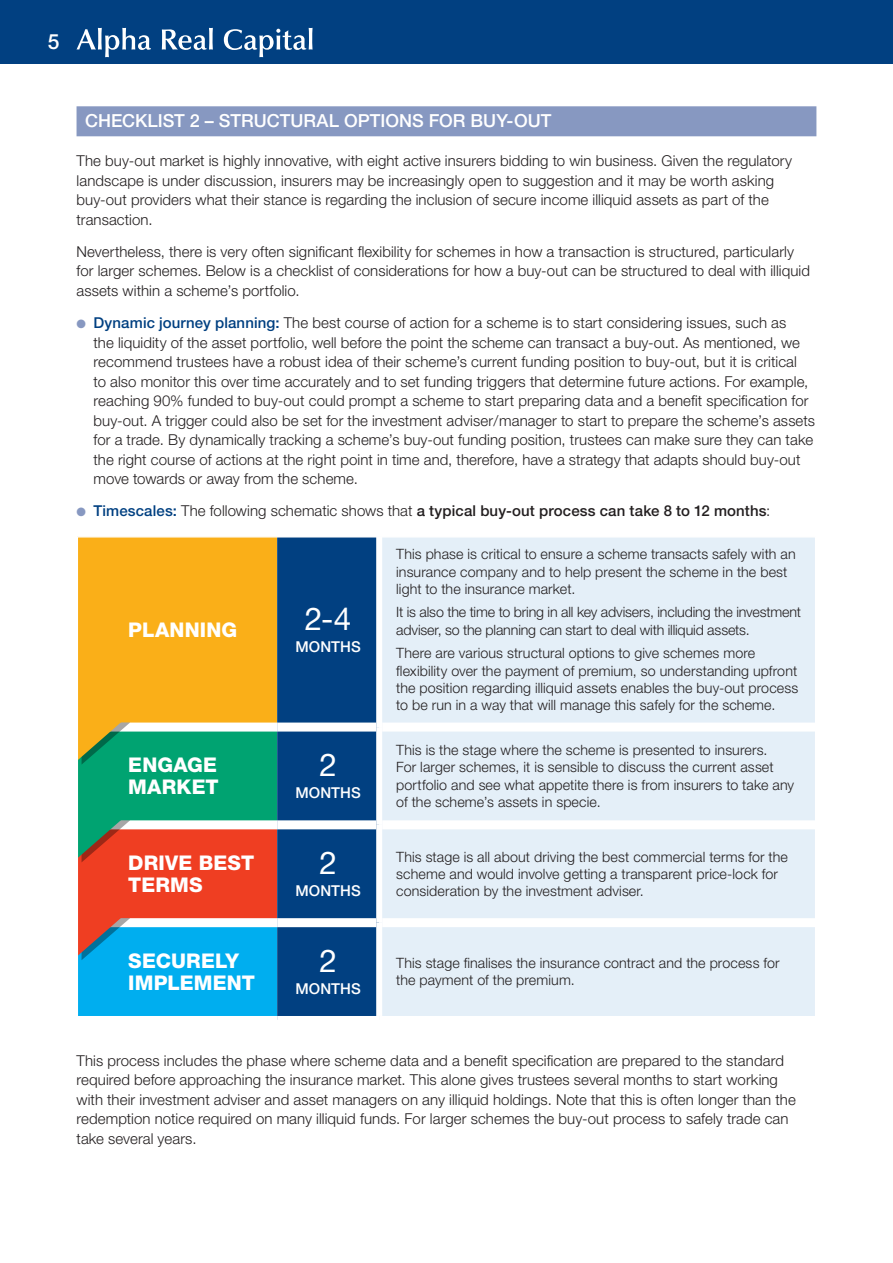
<style>
.page{position:relative;width:893px;height:1263px;background:#fff}
.page>*{position:absolute;margin:0;border:0;box-sizing:border-box;transform-origin:0 0}
.t1{font:31.5px "Helvetica Neue LT Std";color:#fff}
.t2{font:500 21px "Helvetica Neue LT Std";color:#fff}
.t3{font:800 20.25px/22.5px "Helvetica Neue LT Std";letter-spacing:.01em;color:#fff}
.Header_3_Reverse{font:500 18px "Helvetica Neue LT Std";color:#fff}
.Body_-_text{font:300 15px/19.5px "Helvetica Neue LT Std";letter-spacing:.005em;color:#231f20}
.t4{font:500 15px "Helvetica Neue LT Std";letter-spacing:.01em;color:#231f20}
.t5{font:500 15px "Helvetica Neue LT Std";letter-spacing:.01em;color:#fff}
.t6{font:300 14.25px/17.2px "Helvetica Neue LT Std";letter-spacing:.005em;color:#231f20}
.s1{color:#8798c1}
.s2{font-weight:500;color:#014081}
.s3{color:#014081}
.s4{font-weight:300}
</style>
<div class="page">
<div style="left:0;top:0;width:893px;height:64px;background:#014081"></div>
<svg style="left:77px;top:28px;width:74px;height:29px"></svg>
<svg style="left:162px;top:28px;width:51px;height:22px"></svg>
<svg style="left:224px;top:28px;width:89px;height:29px"></svg>
<div style="left:77px;top:106px;width:739px;height:30px;background:#8798c1"></div>
<div style="left:77px;top:537px;width:200px;height:190px;background:#faaf18"></div>
<svg style="left:277px;top:538px;width:99px;height:478px;background:#054383"></svg>
<div style="left:382px;top:538px;width:432px;height:478px;background:#e4eff8"></div>
<div style="left:77px;top:727px;width:200px;height:98px;background:#00a371"></div>
<div style="left:77px;top:825px;width:200px;height:98px;background:#ef3e22"></div>
<div style="left:77px;top:923px;width:200px;height:97px;background:#00aeef"></div>
<div style="left:77px;top:722px;width:200px;height:9px;background:#fff"></div>
<div style="left:277px;top:722px;width:99px;height:9px;background:#fff"></div>
<div style="left:382px;top:722px;width:434px;height:9px;background:#fff"></div>
<div style="left:77px;top:820px;width:200px;height:9px;background:#fff"></div>
<div style="left:277px;top:820px;width:99px;height:9px;background:#fff"></div>
<div style="left:382px;top:820px;width:434px;height:9px;background:#fff"></div>
<div style="left:77px;top:918px;width:200px;height:9px;background:#fff"></div>
<div style="left:277px;top:918px;width:99px;height:9px;background:#fff"></div>
<div style="left:382px;top:918px;width:434px;height:9px;background:#fff"></div>
<hr style="left:77px;top:1016px;width:200px;height:4px;background:#fff">
<svg style="left:79px;top:722px;width:60px;height:43px"></svg>
<svg style="left:79px;top:820px;width:60px;height:42px"></svg>
<svg style="left:79px;top:918px;width:60px;height:42px"></svg>
<h2 class="t2" style="left:48px;top:29px;width:13px">5</h2>
<p class="Header_3_Reverse" style="left:85px;top:110px;width:468px">CHECKLIST 2 – STRUCTURAL OPTIONS FOR BUY‑OUT</p>
<p class="Body_-_text" style="left:77px;top:151px;width:717px">The buy‑out market is highly innovative, with eight active insurers bidding to win business. Given the regulatory landscape is under discussion, insurers may be increasingly open to suggestion and it may be worth asking buy-out providers what their stance is regarding the inclusion of secure income illiquid assets as part of the transaction.</p>
<p class="Body_-_text" style="left:77px;top:241px;width:735px">Nevertheless, there is very often significant flexibility for schemes in how a transaction is structured, particularly for larger schemes. Below is a checklist of considerations for how a buy‑out can be structured to deal with illiquid assets within a scheme’s portfolio.</p>
<p class="Body_-_text" style="left:94px;top:313px;width:723px;text-indent:-17px"><span class="s1">●</span> <span class="s2">Dynamic journey planning:</span> The best course of action for a scheme is to start considering issues, such as<br>the liquidity of the asset portfolio, well before the point the scheme can transact a buy‑out. As mentioned, we recommend trustees have a robust idea of their scheme’s current funding position to buy‑out, but it is critical<br>to also monitor this over time accurately and to set funding triggers that determine future actions. For example, reaching 90% funded to buy‑out could prompt a scheme to start preparing data and a benefit specification for buy‑out. A trigger could also be set for the investment adviser/manager to start to prepare the scheme’s assets for a trade. By dynamically tracking a scheme’s buy‑out funding position, trustees can make sure they can take the right course of actions at the right point in time and, therefore, have a strategy that adapts should buy‑out move towards or away from the scheme.</p>
<p class="t4" style="left:77px;top:502px;width:695px"><span class="s1">●</span> <span class="s3">Timescales:</span> <span class="s4">The following schematic shows that</span> a typical buy‑out process can take 8 to 12 months<span class="s4">:</span></p>
<p class="t3" style="left:128px;top:618px;width:110px">PLANNING</p>
<p class="t1" style="left:305px;top:600px;width:48px">2-4</p>
<p class="t5" style="left:295px;top:638px;width:67px">MONTHS</p>
<p class="t3" style="left:128px;top:753px;width:92px">ENGAGE<br>MARKET</p>
<p class="t1" style="left:319px;top:746px;width:19px">2</p>
<p class="t5" style="left:295px;top:784px;width:67px">MONTHS</p>
<p class="t3" style="left:128px;top:851px;width:127px">DRIVE BEST<br>TERMS</p>
<p class="t1" style="left:319px;top:844px;width:19px">2</p>
<p class="t5" style="left:295px;top:882px;width:67px">MONTHS</p>
<p class="t3" style="left:128px;top:949px;width:128px">SECURELY<br>IMPLEMENT</p>
<p class="t1" style="left:319px;top:941px;width:19px">2</p>
<p class="t5" style="left:295px;top:980px;width:67px">MONTHS</p>
<p class="t6" style="left:396px;top:545px;width:401px">This phase is critical to ensure a scheme transacts safely with an insurance company and to help present the scheme in the best light to the insurance market.</p>
<p class="t6" style="left:396px;top:603px;width:406px">It is also the time to bring in all key advisers, including the investment adviser, so the planning can start to deal with illiquid assets.</p>
<p class="t6" style="left:396px;top:644px;width:404px">There are various structural options to give schemes more flexibility over the payment of premium, so understanding upfront the position regarding illiquid assets enables the buy-out process to be run in a way that will manage this safely for the scheme.</p>
<p class="t6" style="left:396px;top:741px;width:399px">This is the stage where the scheme is presented to insurers.<br>For larger schemes, it is sensible to discuss the current asset portfolio and see what appetite there is from insurers to take any of the scheme’s assets in specie.</p>
<p class="t6" style="left:396px;top:848px;width:393px">This stage is all about driving the best commercial terms for the scheme and would involve getting a transparent price-lock for consideration by the investment adviser.</p>
<p class="t6" style="left:396px;top:954px;width:385px">This stage finalises the insurance contract and the process for the payment of the premium.</p>
<p class="Body_-_text" style="left:77px;top:1050px;width:721px">This process includes the phase where scheme data and a benefit specification are prepared to the standard required before approaching the insurance market. This alone gives trustees several months to start working with their investment adviser and asset managers on any illiquid holdings. Note that this is often longer than the redemption notice required on many illiquid funds. For larger schemes the buy-out process to safely trade can take several years.</p>
</div>
